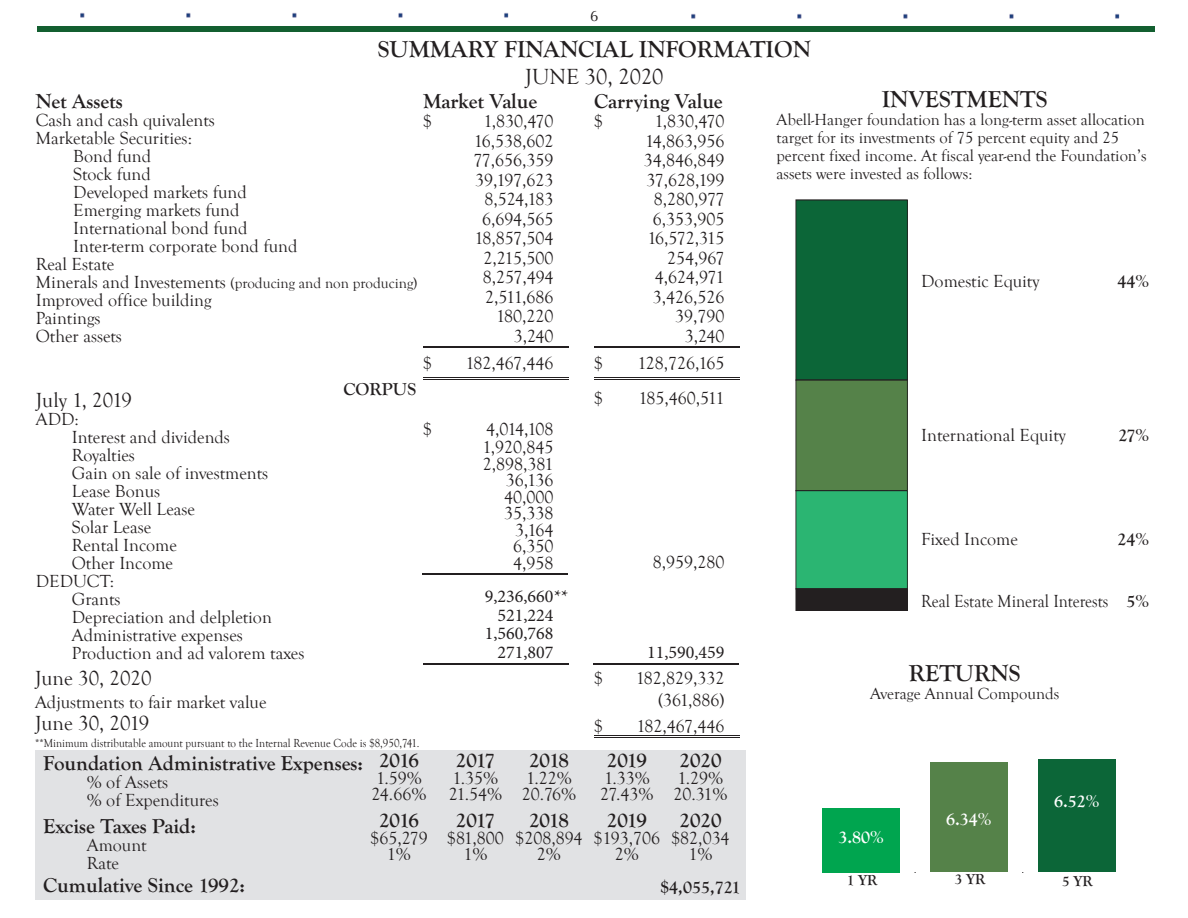
<style>
.page{position:relative;width:1188px;height:918px;background:#fff}
.page>*{position:absolute;margin:0;border:0;box-sizing:border-box;transform-origin:0 0}
.t1{font:700 24px "Goudy Old Style T";color:#231f20}
.t2{font:22.5px "Goudy Old Style T";color:#231f20}
.t3{font:700 21px "Goudy Old Style T";color:#231f20}
.t4{font:21px "Goudy Old Style T";color:#231f20}
.t5{font:18px/19.5px "Goudy Old Style T";color:#231f20}
.t6{font:18px "Minion Pro";color:#231f20}
.t7{font:18px "Goudy Old Style T";color:#231f20;scale:.92 1}
.t8{font:700 18px "Goudy Old Style T";color:#231f20}
.t9{font:18px "Goudy Old Style T";letter-spacing:-.02em;color:#231f20}
.t10{font:700 18px "Goudy Old Style T";color:#fff}
.t11{font:18px "Goudy Old Style T";letter-spacing:-.03em;color:#231f20}
.t12{font:16.5px/18px "Goudy Old Style T";color:#231f20}
.t13{font:15px "Goudy Old Style T";color:#231f20}
.t14{font:700 15px "Goudy Old Style T";color:#231f20}
.t15{font:15px "Optima";color:#231f20}
.t16{font:12px "Goudy Old Style T";color:#231f20;scale:.92 1}
.s1{font-size:18px}
.s2{font-weight:700}
</style>
<div class="page">
<div style="left:37px;top:26px;width:1118px;height:6px;background:#135f30"></div>
<img style="left:80px;top:12px;width:429px;height:6px">
<img style="left:691px;top:13px;width:429px;height:6px">
<hr style="left:423px;top:346px;width:146px;height:1px;background:#231f20">
<hr style="left:594px;top:346px;width:146px;height:1px;background:#231f20">
<hr style="left:423px;top:379px;width:146px;height:1px;background:#231f20">
<hr style="left:423px;top:377px;width:146px;height:1px;background:#231f20">
<hr style="left:594px;top:379px;width:146px;height:1px;background:#231f20">
<hr style="left:594px;top:377px;width:146px;height:1px;background:#231f20">
<hr style="left:423px;top:663px;width:145px;height:1px;background:#231f20">
<hr style="left:593px;top:663px;width:146px;height:1px;background:#231f20">
<hr style="left:594px;top:737px;width:146px;height:1px;background:#231f20">
<hr style="left:594px;top:735px;width:146px;height:1px;background:#231f20">
<div style="left:35px;top:751px;width:710px;height:149px;background:#e1e2e4"></div>
<div style="left:796px;top:200px;width:111px;height:180px;background:#0c6638"></div>
<div style="left:796px;top:200px;width:112px;height:180px;border:1px solid #231f20"></div>
<div style="left:796px;top:380px;width:111px;height:111px;background:#558249"></div>
<div style="left:796px;top:380px;width:112px;height:111px;border:1px solid #231f20"></div>
<div style="left:796px;top:491px;width:111px;height:98px;background:#2bb572"></div>
<div style="left:796px;top:490px;width:112px;height:99px;border:1px solid #231f20"></div>
<div style="left:796px;top:589px;width:112px;height:21px;background:#231f20"></div>
<div style="left:823px;top:808px;width:77px;height:64px;background:#00a54f"></div>
<div style="left:930px;top:763px;width:78px;height:109px;background:#558249"></div>
<div style="left:1038px;top:759px;width:77px;height:113px;background:#0c6638"></div>
<hr style="left:422px;top:573px;width:146px;height:2px;background:#231f20">
<p class="t15" style="left:590px;top:7px;width:10px">6</p>
<h1 class="t1" style="left:378px;top:36px;width:435px">SUMMARY FINANCIAL INFORMATION</h1>
<p class="t2" style="left:525px;top:65px;width:140px">JUNE 30, 2020</p>
<p class="t3" style="left:423px;top:89px;width:116px">Market Value</p>
<p class="t5" style="left:423px;top:112px;width:10px">$</p>
<p class="t5" style="left:473px;top:112px;width:82px;text-align:right">1,830,470<br>16,538,602<br>77,656,359<br>39,197,623<br>8,524,183<br>6,694,565<br>18,857,504<br>2,215,500<br>8,257,494<br>2,511,686<br>180,220<br>3,240</p>
<p class="t5" style="left:423px;top:353px;width:10px">$</p>
<p class="t5" style="left:466px;top:353px;width:89px">182,467,446</p>
<p class="t3" style="left:36px;top:89px;width:89px">Net Assets</p>
<p class="t5" style="left:36px;top:111px;width:181px">Cash and cash quivalents</p>
<p class="t5" style="left:36px;top:129px;width:158px">Marketable Securities:</p>
<p class="t5" style="left:73px;top:147px;width:79px">Bond fund</p>
<p class="t5" style="left:73px;top:165px;width:79px">Stock fund</p>
<p class="t5" style="left:73px;top:183px;width:175px">Developed markets fund</p>
<p class="t5" style="left:73px;top:201px;width:168px">Emerging markets fund</p>
<p class="t5" style="left:73px;top:219px;width:176px">International bond fund</p>
<p class="t5" style="left:73px;top:237px;width:226px">Inter-term corporate bond fund</p>
<p class="t5" style="left:36px;top:255px;width:80px">Real Estate</p>
<p class="t13" style="left:36px;top:275px;width:383px"><span class="s1">Minerals and Investements</span> (producing and non producing)</p>
<p class="t5" style="left:36px;top:291px;width:177px;line-height:18px">Improved office building<br>Paintings<br>Other assets</p>
<p class="t4" style="left:36px;top:388px;width:98px">July 1, 2019</p>
<p class="t5" style="left:36px;top:410px;width:45px">ADD:</p>
<p class="t5" style="left:72px;top:428px;width:160px">Interest and dividends</p>
<p class="t5" style="left:72px;top:446px;width:65px">Royalties</p>
<p class="t5" style="left:72px;top:464px;width:198px">Gain on sale of investments</p>
<p class="t5" style="left:72px;top:482px;width:90px">Lease Bonus</p>
<p class="t5" style="left:72px;top:500px;width:125px">Water Well Lease</p>
<p class="t5" style="left:72px;top:518px;width:81px">Solar Lease</p>
<p class="t5" style="left:72px;top:536px;width:107px">Rental Income</p>
<p class="t5" style="left:72px;top:554px;width:103px">Other Income</p>
<p class="t5" style="left:36px;top:572px;width:80px">DEDUCT:</p>
<p class="t5" style="left:72px;top:590px;width:50px">Grants</p>
<p class="t5" style="left:72px;top:608px;width:202px">Depreciation and delpletion</p>
<p class="t5" style="left:72px;top:626px;width:173px">Administrative expenses</p>
<p class="t5" style="left:72px;top:644px;width:234px">Production and ad valorem taxes</p>
<p class="t8" style="left:343px;top:379px;width:74px">CORPUS</p>
<p class="t5" style="left:423px;top:420px;width:10px">$</p>
<p class="t5" style="left:482px;top:422px;width:73px;line-height:16.6px;text-align:right">4,014,108<br>1,920,845<br>2,898,381<br>36,136<br>40,000<br>35,338<br>3,164<br>6,350<br>4,958</p>
<p class="t6" style="left:485px;top:584px;width:85px">9,236,660**</p>
<p class="t6" style="left:498px;top:603px;width:57px">521,224</p>
<p class="t6" style="left:485px;top:622px;width:70px">1,560,768</p>
<p class="t6" style="left:498px;top:640px;width:57px">271,807</p>
<p class="t4" style="left:35px;top:667px;width:118px">June 30, 2020</p>
<p class="t5" style="left:35px;top:692px;width:233px">Adjustments to fair market value</p>
<p class="t4" style="left:35px;top:712px;width:116px">June 30, 2019</p>
<p class="t16" style="left:35px;top:736px;width:419px">**Minimum distributable amount pursuant to the Internal Revenue Code is $8,950,741.</p>
<p class="t3" style="left:594px;top:89px;width:130px">Carrying Value</p>
<p class="t5" style="left:594px;top:112px;width:10px">$</p>
<p class="t5" style="left:644px;top:112px;width:82px;text-align:right">1,830,470<br>14,863,956<br>34,846,849<br>37,628,199<br>8,280,977<br>6,353,905<br>16,572,315<br>254,967<br>4,624,971<br>3,426,526<br>39,790<br>3,240</p>
<p class="t5" style="left:594px;top:353px;width:10px">$</p>
<p class="t5" style="left:638px;top:353px;width:88px">128,726,165</p>
<p class="t5" style="left:594px;top:389px;width:10px">$</p>
<p class="t11" style="left:638px;top:388px;width:88px">185,460,511</p>
<p class="t5" style="left:653px;top:553px;width:73px">8,959,280</p>
<p class="t6" style="left:647px;top:641px;width:79px">11,590,459</p>
<p class="t5" style="left:594px;top:669px;width:10px">$</p>
<p class="t5" style="left:636px;top:667px;width:90px;line-height:22.5px;text-align:right">182,829,332 (361,886)</p>
<p class="t5" style="left:594px;top:717px;width:10px">$</p>
<p class="t5" style="left:637px;top:717px;width:89px">182,467,446</p>
<p class="t3" style="left:43px;top:752px;width:322px">Foundation Administrative Expenses:</p>
<p class="t5" style="left:87px;top:774px;width:134px;line-height:18px">% of Assets<br>% of Expenditures</p>
<p class="t3" style="left:43px;top:815px;width:154px">Excise Taxes Paid:</p>
<p class="t5" style="left:87px;top:837px;width:62px;line-height:18px">Amount<br>Rate</p>
<p class="t3" style="left:43px;top:873px;width:204px">Cumulative Since 1992:</p>
<p class="t3" style="left:379px;top:748px;width:41px">2016</p>
<p class="t3" style="left:456px;top:748px;width:41px">2017</p>
<p class="t3" style="left:529px;top:748px;width:41px">2018</p>
<p class="t3" style="left:607px;top:748px;width:42px">2019</p>
<p class="t3" style="left:680px;top:748px;width:44px">2020</p>
<p class="t5" style="left:376px;top:768px;width:47px">1.59%</p>
<p class="t5" style="left:453px;top:768px;width:47px">1.35%</p>
<p class="t5" style="left:526px;top:768px;width:47px">1.22%</p>
<p class="t5" style="left:604px;top:768px;width:47px">1.33%</p>
<p class="t5" style="left:678px;top:768px;width:47px">1.29%</p>
<p class="t9" style="left:372px;top:784px;width:206px">24.66% 21.54% 20.76%</p>
<p class="t5" style="left:600px;top:785px;width:129px">27.43% 20.31%</p>
<p class="t3" style="left:379px;top:808px;width:41px">2016</p>
<p class="t3" style="left:456px;top:808px;width:41px">2017</p>
<p class="t3" style="left:529px;top:808px;width:41px">2018</p>
<p class="t3" style="left:607px;top:808px;width:42px">2019</p>
<p class="t3" style="left:680px;top:808px;width:43px">2020</p>
<p class="t5" style="left:387px;top:830px;width:344px;line-height:16.5px;text-indent:-16px">$65,279 $81,800 $208,894 $193,706 $82,034<br>1%</p>
<p class="t5" style="left:463px;top:845px;width:26px">1%</p>
<p class="t5" style="left:537px;top:845px;width:26px">2%</p>
<p class="t5" style="left:615px;top:845px;width:26px">2%</p>
<p class="t5" style="left:688px;top:845px;width:26px">1%</p>
<p class="t8" style="left:660px;top:877px;width:82px">$4,055,721</p>
<h1 class="t1" style="left:882px;top:86px;width:167px">INVESTMENTS</h1>
<p class="t12" style="left:777px;top:111px;width:372px">Abell-Hanger foundation has a long-term asset allocation target for its investments of 75 percent equity and 25 percent fixed income. At fiscal year-end the Foundation’s assets were invested as follows:</p>
<p class="t5" style="left:921px;top:272px;width:120px">Domestic Equity</p>
<p class="t8" style="left:1117px;top:271px;width:33px">44%</p>
<p class="t5" style="left:921px;top:425px;width:146px">International Equity</p>
<p class="t8" style="left:1118px;top:425px;width:32px">27%</p>
<p class="t5" style="left:921px;top:530px;width:98px">Fixed Income</p>
<p class="t8" style="left:1117px;top:529px;width:33px">24%</p>
<p class="t7" style="left:921px;top:592px;width:249px">Real Estate Mineral Interests <span class="s2">5%</span></p>
<h1 class="t1" style="left:909px;top:660px;width:113px">RETURNS</h1>
<p class="t12" style="left:870px;top:685px;width:191px">Average Annual Compounds</p>
<p class="t10" style="left:839px;top:827px;width:47px">3.80%</p>
<p class="t10" style="left:946px;top:809px;width:47px">6.34%</p>
<p class="t10" style="left:1054px;top:791px;width:47px">6.52%</p>
<p class="t14" style="left:847px;top:872px;width:32px">1 YR</p>
<p class="t14" style="left:955px;top:871px;width:32px">3 YR</p>
<p class="t14" style="left:1062px;top:872px;width:32px">5 YR</p>
</div>
